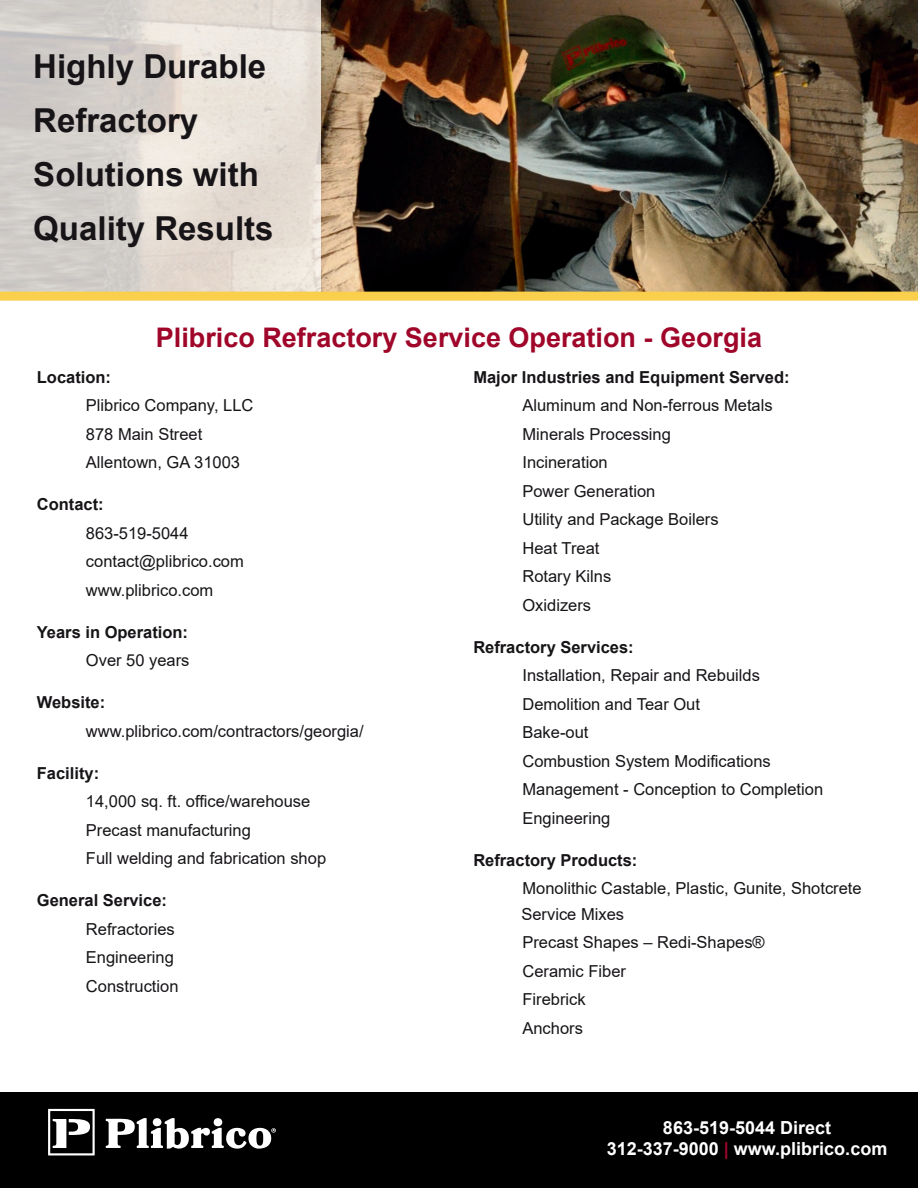
<style>
.page{position:relative;width:918px;height:1188px;background:#fff}
.page>*{position:absolute;margin:0;border:0;box-sizing:border-box;transform-origin:0 0}
.t1{font:700 33px/54px "Arial";color:#171418}
.t2{font:700 27px "Arial";color:#9f0629}
.t3{font:700 18px/21.6px "Arial";color:#fff;text-align:center}
.t4{font:16.5px/28.5px "Arial";color:#171418}
.t5{font:700 16.5px "Arial";color:#171418}
.s1{color:#9f0629}
</style>
<div class="page">
<img style="left:0;top:0;width:918px;height:292px">
<img style="left:777px;top:224px;width:54px;height:54px">
<div style="left:0;top:1092px;width:918px;height:96px;background:#000001"></div>
<svg style="left:48px;top:1109px;width:47px;height:46px"></svg>
<svg style="left:106px;top:1118px;width:170px;height:31px"></svg>
<div style="left:0;top:292px;width:918px;height:9px;background:#f9cf4b"></div>
<h1 class="t1" style="left:33px;top:40px;width:242px">Highly Durable<br>Refractory<br>Solutions with<br>Quality Results</h1>
<h2 class="t2" style="left:156px;top:323px;width:608px">Plibrico Refractory Service Operation - Georgia</h2>
<p class="t5" style="left:37px;top:368px;width:76px">Location:</p>
<p class="t4" style="left:86px;top:391px;width:169px">Plibrico Company, LLC<br>878 Main Street<br>Allentown, GA 31003</p>
<p class="t5" style="left:37px;top:495px;width:68px">Contact:</p>
<p class="t4" style="left:86px;top:519px;width:159px">863-519-5044 contact@plibrico.com www.plibrico.com</p>
<p class="t5" style="left:37px;top:623px;width:153px">Years in Operation:</p>
<p class="t4" style="left:86px;top:646px;width:105px">Over 50 years</p>
<p class="t5" style="left:37px;top:693px;width:70px">Website:</p>
<p class="t4" style="left:86px;top:717px;width:279px">www.plibrico.com/contractors/georgia/</p>
<p class="t5" style="left:37px;top:764px;width:64px">Facility:</p>
<p class="t4" style="left:86px;top:787px;width:242px">14,000 sq. ft. office/warehouse<br>Precast manufacturing<br>Full welding and fabrication shop</p>
<p class="t5" style="left:37px;top:891px;width:132px">General Service:</p>
<p class="t4" style="left:86px;top:915px;width:94px">Refractories<br>Engineering<br>Construction</p>
<p class="t5" style="left:473px;top:368px;width:318px">Major Industries and Equipment Served:</p>
<p class="t4" style="left:522px;top:391px;width:252px">Aluminum and Non-ferrous Metals<br>Minerals Processing<br>Incineration<br>Power Generation<br>Utility and Package Boilers<br>Heat Treat<br>Rotary Kilns<br>Oxidizers</p>
<p class="t5" style="left:473px;top:638px;width:162px">Refractory Services:</p>
<p class="t4" style="left:522px;top:661px;width:302px">Installation, Repair and Rebuilds<br>Demolition and Tear Out<br>Bake-out<br>Combustion System Modifications<br>Management - Conception to Completion<br>Engineering</p>
<p class="t5" style="left:473px;top:851px;width:166px">Refractory Products:</p>
<p class="t4" style="left:521px;top:876px;width:342px;line-height:25.5px">Monolithic Castable, Plastic, Gunite, Shotcrete<br>Service Mixes</p>
<p class="t4" style="left:522px;top:928px;width:244px">Precast Shapes – Redi-Shapes®<br>Ceramic Fiber<br>Firebrick<br>Anchors</p>
<p class="t3" style="left:607px;top:1117px;width:282px">863-519-5044 Direct<br>312-337-9000 <span class="s1">|</span> www.plibrico.com</p>
</div>
